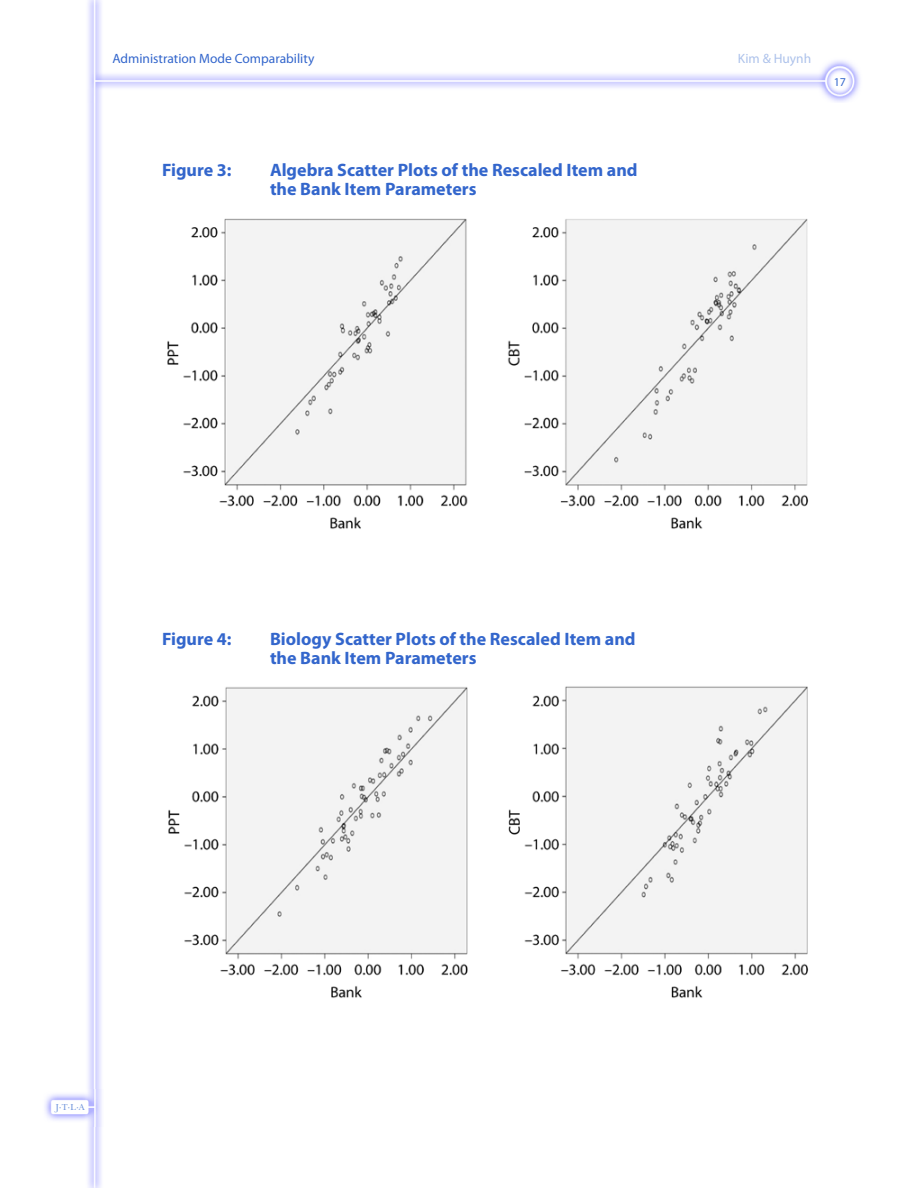
<style>
.page{position:relative;width:918px;height:1188px;background:#fff}
.page>*{position:absolute;margin:0;border:0;box-sizing:border-box;transform-origin:0 0}
.t1{font:700 18px/19.5px "Myriad Pro";color:#36c}
.t2{font:13.5px "Myriad Pro";color:#36c}
.t3{font:13.5px "Myriad Pro";color:#adc2eb}
.t4{font:12px "Myriad Pro";color:#36c}
.t5{font:9px "New Baskerville";color:#7094db}
</style>
<div class="page">
<img style="left:88px;top:0;width:14px;height:1188px">
<img style="left:88px;top:58px;width:772px;height:45px">
<img style="left:45px;top:1089px;width:57px;height:37px">
<img style="left:167px;top:218px;width:642px;height:311px">
<img style="left:168px;top:686px;width:641px;height:312px">
<p class="t2" style="left:112px;top:50px;width:203px">Administration Mode Comparability</p>
<p class="t3" style="left:738px;top:50px;width:75px">Kim &amp; Huynh</p>
<p class="t4" style="left:834px;top:74px;width:14px">17</p>
<p class="t1" style="left:162px;top:159px;width:71px">Figure 3:</p>
<p class="t1" style="left:270px;top:159px;width:369px">Algebra Scatter Plots of the Rescaled Item and the Bank Item Parameters</p>
<p class="t1" style="left:162px;top:628px;width:71px">Figure 4:</p>
<p class="t1" style="left:270px;top:628px;width:367px">Biology Scatter Plots of the Rescaled Item and the Bank Item Parameters</p>
<p class="t5" style="left:56px;top:1102px;width:31px">J·T·L·A</p>
</div>
